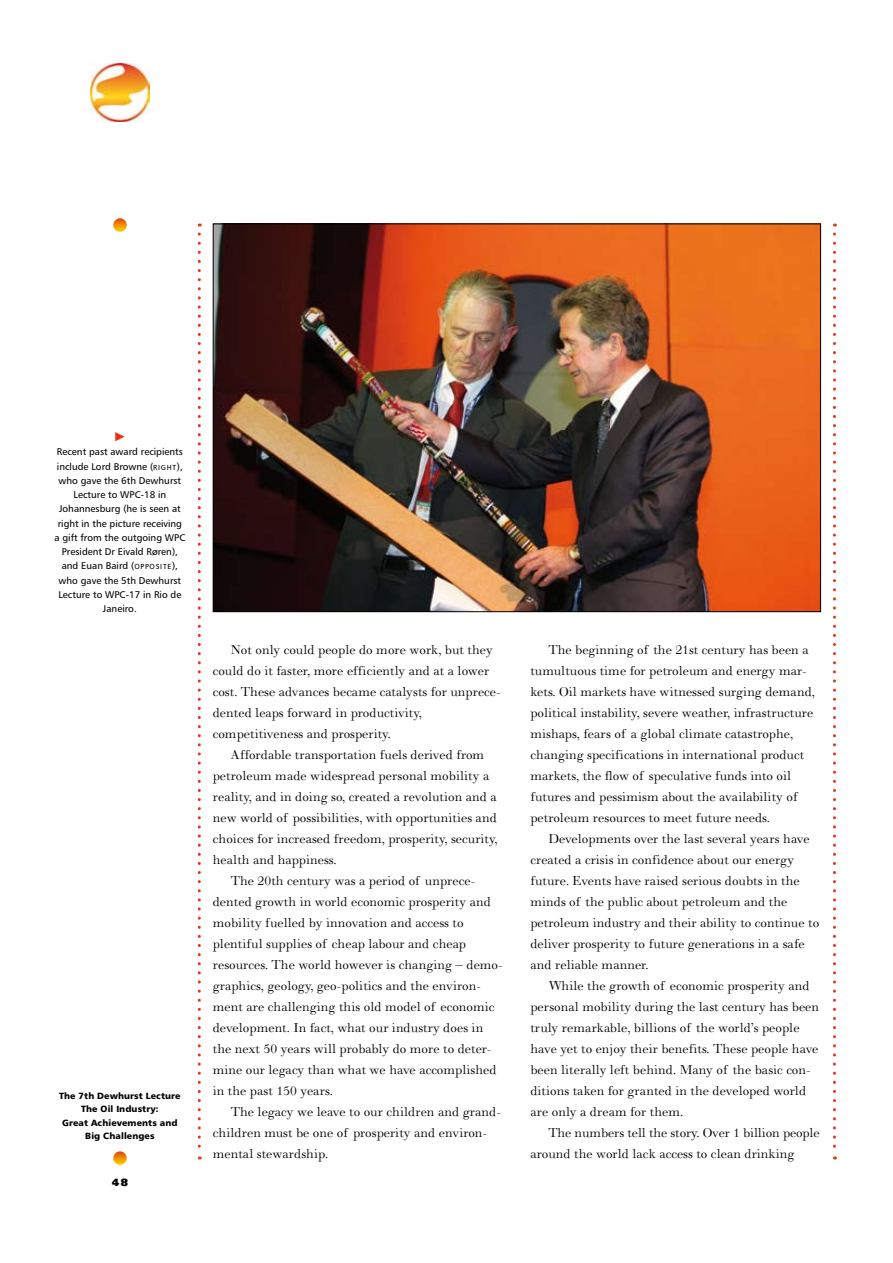
<style>
.page{position:relative;width:893px;height:1263px;background:#fff}
.page>*{position:absolute;margin:0;border:0;box-sizing:border-box;transform-origin:0 0}
.t1{font:15px/21px "Walbaum";color:#000}
.t2{font:12px "Newspaper Pi BT";color:#e53517}
.t3{font:10.5px "Humanist 777 BT Extra Black B";color:#000}
.t4{font:9.75px/14.2px "Humanist 777 BT Roman B";color:#000;text-align:center}
.t5{font:9px/13.5px "Humanist 777 BT Black B";letter-spacing:.01em;color:#000;text-align:center}
.s1{font-size:7.35px}
</style>
<div class="page">
<img style="left:90px;top:63px;width:59px;height:59px">
<svg style="left:113px;top:1151px;width:14px;height:14px"></svg>
<svg style="left:113px;top:218px;width:14px;height:14px"></svg>
<svg style="left:198px;top:234px;width:3px;height:925px"></svg>
<svg style="left:833px;top:234px;width:3px;height:925px"></svg>
<img style="left:215px;top:226px;width:604px;height:384px">
<p class="t2" style="left:113px;top:430px;width:15px">V</p>
<p class="t4" style="left:55px;top:445px;width:132px">Recent past award recipients include Lord Browne (<span class="s1">RIGHT</span>), who gave the 6th Dewhurst<br>Lecture to WPC-18 in<br>Johannesburg (he is seen at right in the picture receiving a gift from the outgoing WPC<br>President Dr Eivald Røren), and Euan Baird (<span class="s1">OPPOSITE</span>), who gave the 5th Dewhurst<br>Lecture to WPC-17 in Rio de<br>Janeiro.</p>
<p class="t5" style="left:59px;top:1088px;width:123px">The 7th Dewhurst Lecture<br>The Oil Industry:<br>Great Achievements and<br>Big Challenges</p>
<p class="t3" style="left:112px;top:1176px;width:17px">48</p>
<p class="t1" style="left:213px;top:639px;width:290px;text-indent:18px">Not only could people do more work, but they could do it faster, more efficiently and at a lower cost. These advances became catalysts for unprece&shy;dented leaps forward in productivity, competitiveness and prosperity.</p>
<p class="t1" style="left:213px;top:744px;width:286px;text-indent:18px">Affordable transportation fuels derived from petroleum made widespread personal mobility a reality, and in doing so, created a revolution and a new world of possibilities, with opportunities and choices for increased freedom, prosperity, security, health and happiness.</p>
<p class="t1" style="left:213px;top:870px;width:292px;text-indent:18px">The 20th century was a period of unprece&shy;dented growth in world economic prosperity and mobility fuelled by innovation and access to plentiful supplies of cheap labour and cheap resources. The world however is changing – demo&shy;graphics, geology, geo-politics and the environ&shy;ment are challenging this old model of economic development. In fact, what our industry does in the next 50 years will probably do more to deter&shy;mine our legacy than what we have accomplished in the past 150 years.</p>
<p class="t1" style="left:213px;top:1101px;width:290px;text-indent:18px">The legacy we leave to our children and grand&shy;children must be one of prosperity and environ&shy;mental stewardship.</p>
<p class="t1" style="left:530px;top:639px;width:286px;text-indent:18px">The beginning of the 21st century has been a tumultuous time for petroleum and energy mar&shy;kets. Oil markets have witnessed surging demand, political instability, severe weather, infrastructure mishaps, fears of a global climate catastrophe, changing specifications in international product markets, the flow of speculative funds into oil futures and pessimism about the availability of petroleum resources to meet future needs.</p>
<p class="t1" style="left:530px;top:828px;width:290px;text-indent:18px">Developments over the last several years have created a crisis in confidence about our energy future. Events have raised serious doubts in the minds of the public about petroleum and the petroleum industry and their ability to continue to deliver prosperity to future generations in a safe and reliable manner.</p>
<p class="t1" style="left:530px;top:975px;width:290px;text-indent:18px">While the growth of economic prosperity and personal mobility during the last century has been truly remarkable, billions of the world’s people have yet to enjoy their benefits. These people have been literally left behind. Many of the basic con&shy;ditions taken for granted in the developed world are only a dream for them.</p>
<p class="t1" style="left:530px;top:1122px;width:291px;text-indent:18px">The numbers tell the story. Over 1 billion people around the world lack access to clean drinking</p>
</div>
